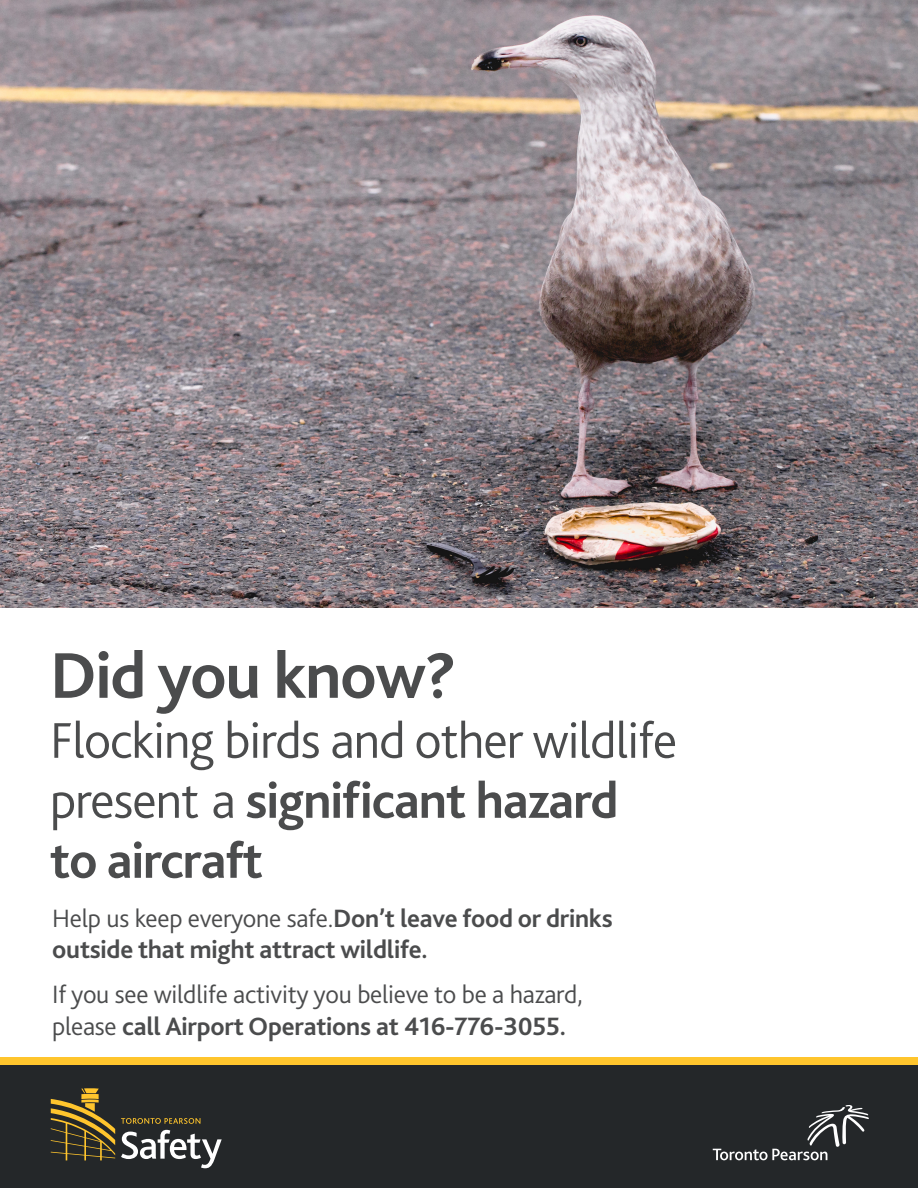
<style>
.page{position:relative;width:918px;height:1188px;background:#fff}
.page>*{position:absolute;margin:0;border:0;box-sizing:border-box;transform-origin:0 0}
.t1{font:700 67.5px "Bliss 2";letter-spacing:-.02em;color:#4b4c4d}
.t2{font:300 52.5px/60px "Bliss 2";letter-spacing:-.02em;color:#4b4c4d}
.t3{font:700 52.5px "Bliss 2";letter-spacing:-.02em;color:#4b4c4d}
.t4{font:300 26.25px/31.5px "Bliss 2";letter-spacing:-.01em;color:#4b4c4d}
.t5{font:700 26.25px/31.5px "Bliss 2";letter-spacing:-.01em;color:#4b4c4d}
.s1{font-weight:700}
.s2{font-weight:300}
</style>
<div class="page">
<div style="left:0;top:1058px;width:918px;height:130px;background:#242729"></div>
<svg style="left:121px;top:1130px;width:101px;height:38px"></svg>
<svg style="left:121px;top:1118px;width:79px;height:6px"></svg>
<svg style="left:51px;top:1088px;width:64px;height:72px"></svg>
<svg style="left:713px;top:1105px;width:156px;height:55px"></svg>
<div style="left:0;top:1058px;width:918px;height:7px;background:#ffc52d"></div>
<img style="left:0;top:0;width:918px;height:608px">
<p class="t1" style="left:50px;top:633px;width:409px">Did you know?</p>
<p class="t2" style="left:50px;top:709px;width:629px">Flocking birds and other wildlife present a <span class="s1">significant hazard</span></p>
<p class="t3" style="left:50px;top:828px;width:214px">to aircraft</p>
<p class="t5" style="left:52px;top:902px;width:562px"><span class="s2">Help us keep everyone safe.</span>Don’t leave food or drinks outside that might attract wildlife.</p>
<p class="t4" style="left:52px;top:978px;width:532px">If you see wildlife activity you believe to be a hazard, please <span class="s1">call Airport Operations at 416-776-3055.</span></p>
</div>
